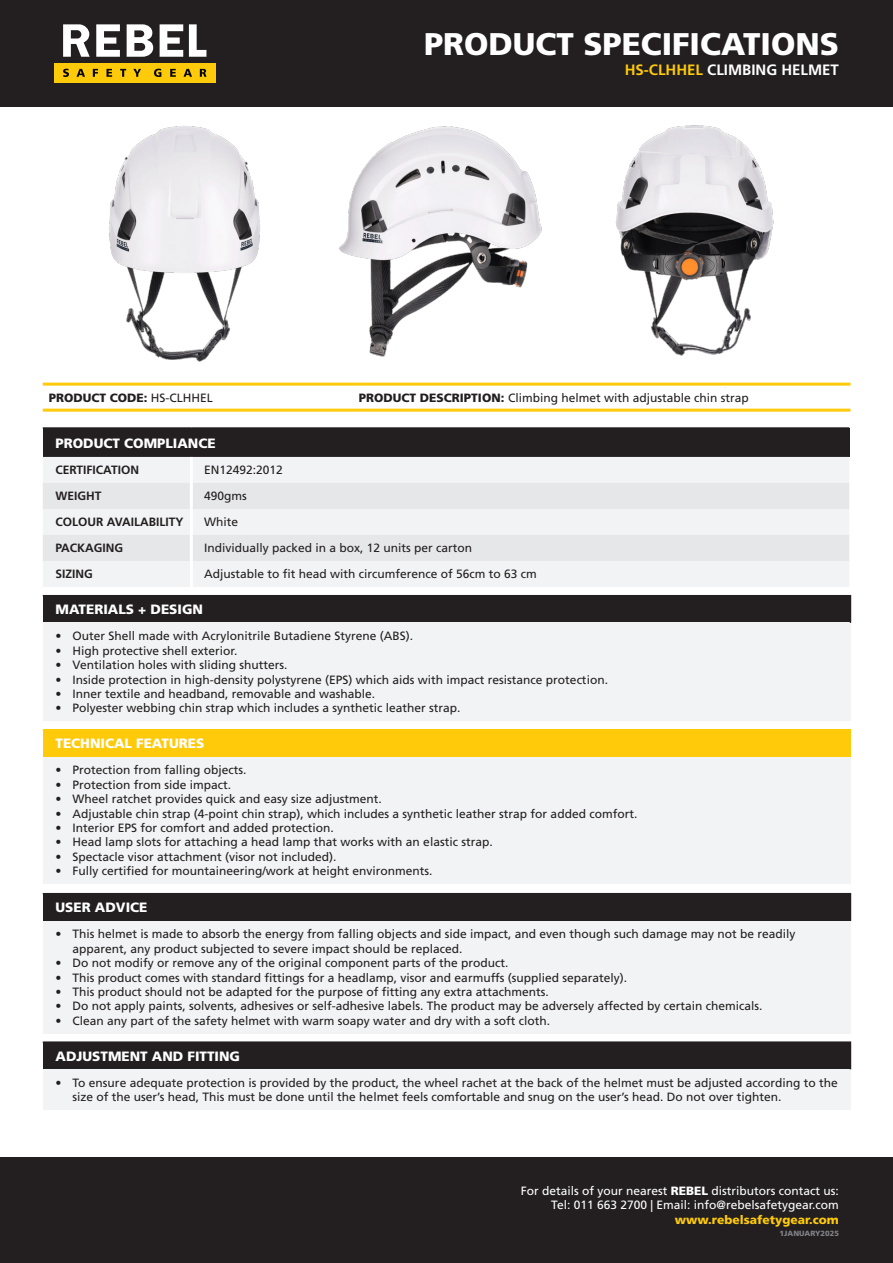
<style>
.page{position:relative;width:893px;height:1263px;background:#fff}
.page>*{position:absolute;margin:0;border:0;box-sizing:border-box;transform-origin:0 0}
.t1{font:900 31.35px "Frutiger LT Std";color:#fff}
.t2{font:700 15px "Frutiger LT Std";color:#fff}
.Table_heading{font:900 13.5px "Frutiger LT Std";color:#fff}
.Table_text{font:12px/14.4px "Frutiger LT Std";color:#231f20}
.t3{font:12px/14.4px "Frutiger LT Std";color:#fff;text-align:right}
.Table_Heading_2{font:700 12px "Frutiger LT Std";color:#231f20}
.t4{font:900 12px "Frutiger LT Std";color:#feca0a}
.t5{font:900 12px "Frutiger LT Std";color:#231f20}
.t6{font:900 7.5px "Frutiger LT Std";color:#808285}
.s1{color:#feca0a}
.s2{font-weight:400}
.s3{font-weight:900}
</style>
<div class="page">
<div style="left:0;top:0;width:893px;height:107px;background:#231f20"></div>
<div style="left:0;top:1157px;width:893px;height:106px;background:#231f20"></div>
<div style="left:54px;top:63px;width:162px;height:20px;background:#feca0a"></div>
<svg style="left:63px;top:24px;width:143px;height:33px"></svg>
<svg style="left:63px;top:69px;width:143px;height:8px"></svg>
<div style="left:43px;top:428px;width:806px;height:29px;background:#231f20"></div>
<div style="left:43px;top:457px;width:806px;height:130px;background:#f2f3f4"></div>
<svg style="left:43px;top:483px;width:806px;height:78px;fill:#e6e7e9"></svg>
<hr style="left:190px;top:457px;width:3px;height:26px;background:#fff">
<hr style="left:190px;top:483px;width:3px;height:26px;background:#fff">
<hr style="left:190px;top:509px;width:3px;height:26px;background:#fff">
<hr style="left:190px;top:535px;width:3px;height:26px;background:#fff">
<hr style="left:190px;top:561px;width:3px;height:26px;background:#fff">
<hr style="left:43px;top:427px;width:148px;height:2px;background:#231f20">
<hr style="left:191px;top:427px;width:658px;height:2px;background:#231f20">
<hr style="left:353px;top:383px;width:497px;height:3px;background:#feca0a">
<hr style="left:43px;top:409px;width:310px;height:3px;background:#feca0a">
<hr style="left:353px;top:409px;width:497px;height:3px;background:#feca0a">
<div style="left:43px;top:596px;width:807px;height:27px;background:#231f20"></div>
<div style="left:43px;top:623px;width:807px;height:98px;background:#f2f3f4"></div>
<svg style="left:850px;top:596px;width:1px;height:27px"></svg>
<hr style="left:43px;top:595px;width:808px;height:1px;background:#231f20">
<div style="left:43px;top:894px;width:807px;height:27px;background:#231f20"></div>
<div style="left:43px;top:921px;width:807px;height:112px;background:#f2f3f4"></div>
<svg style="left:850px;top:894px;width:1px;height:27px"></svg>
<hr style="left:43px;top:893px;width:808px;height:1px;background:#231f20">
<div style="left:43px;top:1042px;width:807px;height:27px;background:#231f20"></div>
<div style="left:43px;top:1069px;width:807px;height:41px;background:#f2f3f4"></div>
<svg style="left:850px;top:1043px;width:1px;height:26px"></svg>
<hr style="left:43px;top:1041px;width:808px;height:2px;background:#231f20">
<div style="left:43px;top:730px;width:807px;height:27px;background:#feca0a"></div>
<div style="left:43px;top:757px;width:807px;height:127px;background:#f2f3f4"></div>
<hr style="left:43px;top:729px;width:807px;height:1px;background:#feca0a">
<img style="left:42px;top:125px;width:249px;height:261px">
<img style="left:291px;top:126px;width:250px;height:260px">
<img style="left:541px;top:125px;width:296px;height:263px">
<p class="t1" style="left:424px;top:25px;width:416px">PRODUCT SPECIFICATIONS</p>
<p class="t2" style="left:625px;top:61px;width:216px"><span class="s1">HS-CLHHEL</span> CLIMBING HELMET</p>
<p class="t5" style="left:49px;top:390px;width:166px">PRODUCT CODE: <span class="s2">HS-CLHHEL</span></p>
<p class="Table_text" style="left:359px;top:390px;width:391px"><span class="s3">PRODUCT DESCRIPTION:</span> Climbing helmet with adjustable chin strap</p>
<p class="Table_heading" style="left:56px;top:435px;width:162px">PRODUCT COMPLIANCE</p>
<p class="Table_Heading_2" style="left:56px;top:463px;width:85px">CERTIFICATION</p>
<p class="Table_text" style="left:204px;top:463px;width:80px">EN12492:2012</p>
<p class="Table_Heading_2" style="left:56px;top:489px;width:48px">WEIGHT</p>
<p class="Table_text" style="left:204px;top:489px;width:44px">490gms</p>
<p class="Table_Heading_2" style="left:56px;top:515px;width:129px">COLOUR AVAILABILITY</p>
<p class="Table_text" style="left:204px;top:515px;width:36px">White</p>
<p class="Table_Heading_2" style="left:56px;top:541px;width:69px">PACKAGING</p>
<p class="Table_text" style="left:204px;top:541px;width:270px">Individually packed in a box, 12 units per carton</p>
<p class="Table_Heading_2" style="left:56px;top:567px;width:39px">SIZING</p>
<p class="Table_text" style="left:204px;top:567px;width:334px">Adjustable to fit head with circumference of 56cm to 63 cm</p>
<p class="Table_heading" style="left:56px;top:601px;width:149px">MATERIALS + DESIGN</p>
<p class="Table_text" style="left:56px;top:629px;width:359px">• Outer Shell made with Acrylonitrile Butadiene Styrene (ABS).</p>
<p class="Table_text" style="left:56px;top:643px;width:183px">• High protective shell exterior.</p>
<p class="Table_text" style="left:56px;top:658px;width:233px">• Ventilation holes with sliding shutters.</p>
<p class="Table_text" style="left:56px;top:672px;width:554px">• Inside protection in high-density polystyrene (EPS) which aids with impact resistance protection.</p>
<p class="Table_text" style="left:56px;top:687px;width:321px">• Inner textile and headband, removable and washable.</p>
<p class="Table_text" style="left:56px;top:701px;width:407px">• Polyester webbing chin strap which includes a synthetic leather strap.</p>
<p class="Table_heading" style="left:56px;top:735px;width:150px">TECHNICAL FEATURES</p>
<p class="Table_text" style="left:56px;top:763px;width:193px">• Protection from falling objects.</p>
<p class="Table_text" style="left:56px;top:777px;width:177px">• Protection from side impact.</p>
<p class="Table_text" style="left:56px;top:792px;width:328px">• Wheel ratchet provides quick and easy size adjustment.</p>
<p class="Table_text" style="left:56px;top:806px;width:583px">• Adjustable chin strap (4-point chin strap), which includes a synthetic leather strap for added comfort.</p>
<p class="Table_text" style="left:56px;top:821px;width:280px">• Interior EPS for comfort and added protection.</p>
<p class="Table_text" style="left:56px;top:835px;width:439px">• Head lamp slots for attaching a head lamp that works with an elastic strap.</p>
<p class="Table_text" style="left:56px;top:849px;width:283px">• Spectacle visor attachment (visor not included).</p>
<p class="Table_text" style="left:56px;top:864px;width:379px">• Fully certified for mountaineering/work at height environments.</p>
<p class="Table_heading" style="left:56px;top:899px;width:93px">USER ADVICE</p>
<p class="Table_text" style="left:73px;top:927px;width:724px;text-indent:-17px">• This helmet is made to absorb the energy from falling objects and side impact, and even though such damage may not be readily apparent, any product subjected to severe impact should be replaced.</p>
<p class="Table_text" style="left:56px;top:956px;width:455px">• Do not modify or remove any of the original component parts of the product.</p>
<p class="Table_text" style="left:56px;top:970px;width:573px">• This product comes with standard fittings for a headlamp, visor and earmuffs (supplied separately).</p>
<p class="Table_text" style="left:56px;top:985px;width:495px">• This product should not be adapted for the purpose of fitting any extra attachments.</p>
<p class="Table_text" style="left:56px;top:999px;width:708px">• Do not apply paints, solvents, adhesives or self-adhesive labels. The product may be adversely affected by certain chemicals.</p>
<p class="Table_text" style="left:56px;top:1013px;width:496px">• Clean any part of the safety helmet with warm soapy water and dry with a soft cloth.</p>
<p class="Table_heading" style="left:56px;top:1048px;width:186px">ADJUSTMENT AND FITTING</p>
<p class="Table_text" style="left:73px;top:1075px;width:767px;text-indent:-17px">• To ensure adequate protection is provided by the product, the wheel rachet at the back of the helmet must be adjusted according to the size of the user’s head, This must be done until the helmet feels comfortable and snug on the user’s head. Do not over tighten.</p>
<p class="t3" style="left:521px;top:1184px;width:320px">For details of your nearest <span class="s3">REBEL</span> distributors contact us:<br>Tel: 011 663 2700 | Email: info@rebelsafetygear.com</p>
<p class="t4" style="left:675px;top:1212px;width:166px">www.rebelsafetygear.com</p>
<p class="t6" style="left:780px;top:1228px;width:61px">1JANUARY2025</p>
</div>
